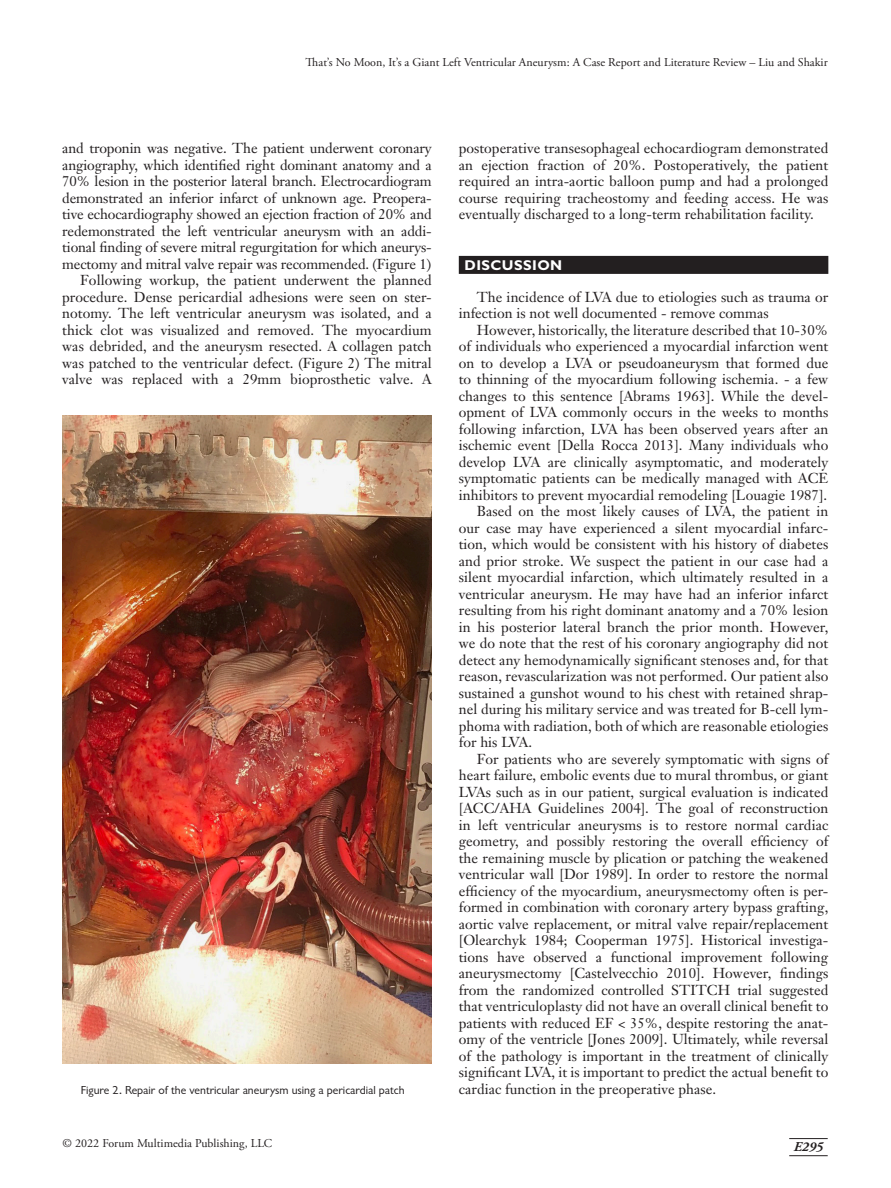
<style>
.page{position:relative;width:891px;height:1188px;background:#fff}
.page>*{position:absolute;margin:0;border:0;box-sizing:border-box;transform-origin:0 0}
.Body_Text{font:14.25px/16.5px "Janson Text";letter-spacing:.005em;color:#231f20;text-align:justify}
.t1{font:700 14.25px "Gill Sans";letter-spacing:.03em;color:#fff}
.t2{font:italic 700 13.5px "Adobe Garamond Pro";color:#231f20}
.t3{font:12px "Adobe Garamond Pro";letter-spacing:.005em;color:#231f20}
.Figure_Legend{font:12px "Classical Sans Regular DTC";color:#231f20}
</style>
<div class="page">
<hr style="left:789px;top:1138px;width:39px;height:1px;background:#231f20">
<hr style="left:789px;top:1155px;width:39px;height:1px;background:#231f20">
<div style="left:459px;top:256px;width:369px;height:18px;background:#231f20"></div>
<img style="left:63px;top:416px;width:369px;height:648px">
<p class="t3" style="left:306px;top:55px;width:524px">That’s No Moon, It’s a Giant Left Ventricular Aneurysm: A Case Report and Literature Review – Liu and Shakir</p>
<p class="Body_Text" style="left:62px;top:140px;width:371px">and troponin was negative. The patient underwent coronary angiography, which identified right dominant anatomy and a 70% lesion in the posterior lateral branch. Electrocardiogram demonstrated an inferior infarct of unknown age. Preopera&shy;tive echocardiography showed an ejection fraction of 20% and redemonstrated the left ventricular aneurysm with an addi&shy;tional finding of severe mitral regurgitation for which aneurys&shy;mectomy and mitral valve repair was recommended. (Figure 1)</p>
<p class="Body_Text" style="left:62px;top:272px;width:371px;text-indent:18px">Following workup, the patient underwent the planned procedure. Dense pericardial adhesions were seen on ster&shy;notomy. The left ventricular aneurysm was isolated, and a thick clot was visualized and removed. The myocardium was debrided, and the aneurysm resected. A collagen patch was patched to the ventricular defect. (Figure 2) The mitral valve was replaced with a 29mm bioprosthetic valve. A</p>
<p class="Body_Text" style="left:459px;top:140px;width:371px">postoperative transesophageal echocardiogram demonstrated an ejection fraction of 20%. Postoperatively, the patient required an intra-aortic balloon pump and had a prolonged course requiring tracheostomy and feeding access. He was eventually discharged to a long-term rehabilitation facility.</p>
<h1 class="t1" style="left:465px;top:257px;width:99px">DISCUSSION</h1>
<p class="Body_Text" style="left:459px;top:288px;width:371px;text-indent:18px">The incidence of LVA due to etiologies such as trauma or infection is not well documented - remove commas</p>
<p class="Body_Text" style="left:459px;top:321px;width:371px;text-indent:18px">However, historically, the literature described that 10-30% of individuals who experienced a myocardial infarction went on to develop a LVA or pseudoaneurysm that formed due to thinning of the myocardium following ischemia. - a few changes to this sentence [Abrams 1963]. While the devel&shy;opment of LVA commonly occurs in the weeks to months following infarction, LVA has been observed years after an ischemic event [Della Rocca 2013]. Many individuals who develop LVA are clinically asymptomatic, and moderately symptomatic patients can be medically managed with ACE inhibitors to prevent myocardial remodeling [Louagie 1987].</p>
<p class="Body_Text" style="left:459px;top:503px;width:371px;text-indent:18px">Based on the most likely causes of LVA, the patient in our case may have experienced a silent myocardial infarc&shy;tion, which would be consistent with his history of diabetes and prior stroke. We suspect the patient in our case had a silent myocardial infarction, which ultimately resulted in a ventricular aneurysm. He may have had an inferior infarct resulting from his right dominant anatomy and a 70% lesion in his posterior lateral branch the prior month. However, we do note that the rest of his coronary angiography did not detect any hemodynamically significant stenoses and, for that reason, revascularization was not performed. Our patient also sustained a gunshot wound to his chest with retained shrap&shy;nel during his military service and was treated for B-cell lym&shy;phoma with radiation, both of which are reasonable etiologies for his LVA.</p>
<p class="Body_Text" style="left:459px;top:750px;width:371px;text-indent:18px">For patients who are severely symptomatic with signs of heart failure, embolic events due to mural thrombus, or giant LVAs such as in our patient, surgical evaluation is indicated [ACC/AHA Guidelines 2004]. The goal of reconstruction in left ventricular aneurysms is to restore normal cardiac geometry, and possibly restoring the overall efficiency of the remaining muscle by plication or patching the weakened ventricular wall [Dor 1989]. In order to restore the normal efficiency of the myocardium, aneurysmectomy often is per&shy;formed in combination with coronary artery bypass grafting, aortic valve replacement, or mitral valve repair/replacement [Olearchyk 1984; Cooperman 1975]. Historical investiga&shy;tions have observed a functional improvement following aneurysmectomy [Castelvecchio 2010]. However, findings from the randomized controlled STITCH trial suggested that ventriculoplasty did not have an overall clinical benefit to patients with reduced EF &lt; 35%, despite restoring the anat&shy;omy of the ventricle [Jones 2009]. Ultimately, while reversal of the pathology is important in the treatment of clinically significant LVA, it is important to predict the actual benefit to</p>
<p class="Figure_Legend" style="left:81px;top:1083px;width:325px">Figure 2. Repair of the ventricular aneurysm using a pericardial patch</p>
<p class="Body_Text" style="left:459px;top:1080px;width:259px">cardiac function in the preoperative phase.</p>
<p class="t3" style="left:63px;top:1136px;width:211px">© 2022 Forum Multimedia Publishing, LLC</p>
<p class="t2" style="left:794px;top:1139px;width:31px">E295</p>
</div>
